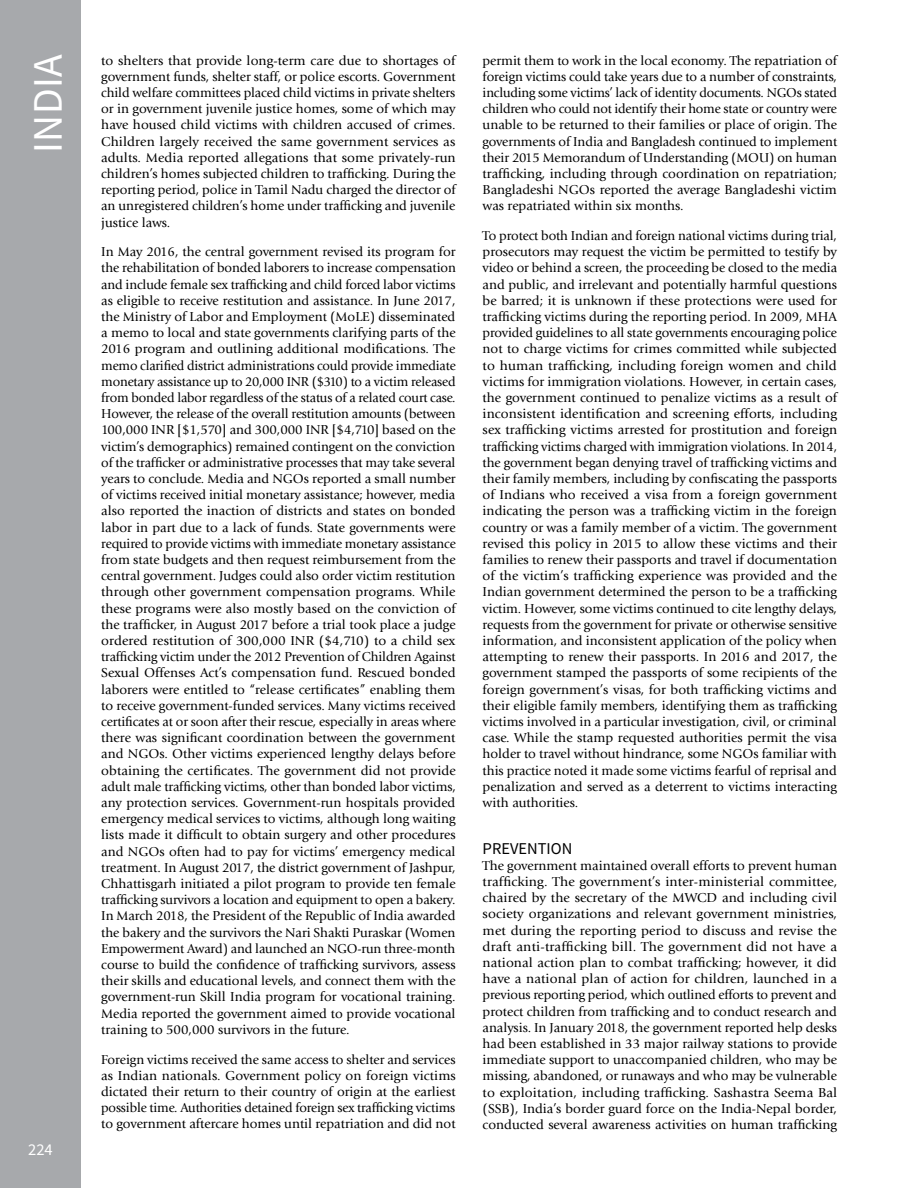
<style>
.page{position:relative;width:918px;height:1188px;background:#fff}
.page>*{position:absolute;margin:0;border:0;box-sizing:border-box;transform-origin:0 0}
.t1{font:42px "Source Sans Pro";letter-spacing:.005em;color:#fff}
.Subhead_Back{font:16.5px "Source Sans Pro";color:#000}
.t2{font:16.5px "Source Sans Pro";color:#fff}
.Body-Back{font:13.5px/16.2px "Giovanni Std";color:#000;text-align:justify}
</style>
<div class="page">
<div style="left:0;top:0;width:81px;height:1188px;background:#a7a9ac"></div>
<h1 class="t1" style="left:22px;top:153px;width:99px;rotate:-90deg">INDIA</h1>
<p class="Body-Back" style="left:101px;top:52px;width:356px">to shelters that provide long-term care due to shortages of government funds, shelter staff, or police escorts. Government child welfare committees placed child victims in private shelters or in government juvenile justice homes, some of which may have housed child victims with children accused of crimes.<br>Children largely received the same government services as adults. Media reported allegations that some privately-run children’s homes subjected children to trafficking. During the reporting period, police in Tamil Nadu charged the director of an unregistered children’s home under trafficking and juvenile justice laws.</p>
<p class="Body-Back" style="left:101px;top:244px;width:356px">In May 2016, the central government revised its program for the rehabilitation of bonded laborers to increase compensation and include female sex trafficking and child forced labor victims as eligible to receive restitution and assistance. In June 2017, the Ministry of Labor and Employment (MoLE) disseminated a memo to local and state governments clarifying parts of the 2016 program and outlining additional modifications. The memo clarified district administrations could provide immediate monetary assistance up to 20,000 INR ($310) to a victim released from bonded labor regardless of the status of a related court case.<br>However, the release of the overall restitution amounts (between 100,000 INR [$1,570] and 300,000 INR [$4,710] based on the victim’s demographics) remained contingent on the conviction of the trafficker or administrative processes that may take several years to conclude. Media and NGOs reported a small number of victims received initial monetary assistance; however, media also reported the inaction of districts and states on bonded labor in part due to a lack of funds. State governments were required to provide victims with immediate monetary assistance from state budgets and then request reimbursement from the central government. Judges could also order victim restitution through other government compensation programs. While these programs were also mostly based on the conviction of the trafficker, in August 2017 before a trial took place a judge ordered restitution of 300,000 INR ($4,710) to a child sex trafficking victim under the 2012 Prevention of Children Against Sexual Offenses Act’s compensation fund. Rescued bonded laborers were entitled to “release certificates” enabling them to receive government-funded services. Many victims received certificates at or soon after their rescue, especially in areas where there was significant coordination between the government and NGOs. Other victims experienced lengthy delays before obtaining the certificates. The government did not provide adult male trafficking victims, other than bonded labor victims, any protection services. Government-run hospitals provided emergency medical services to victims, although long waiting lists made it difficult to obtain surgery and other procedures and NGOs often had to pay for victims’ emergency medical treatment. In August 2017, the district government of Jashpur, Chhattisgarh initiated a pilot program to provide ten female trafficking survivors a location and equipment to open a bakery.<br>In March 2018, the President of the Republic of India awarded the bakery and the survivors the Nari Shakti Puraskar (Women Empowerment Award) and launched an NGO-run three-month course to build the confidence of trafficking survivors, assess their skills and educational levels, and connect them with the government-run Skill India program for vocational training.<br>Media reported the government aimed to provide vocational training to 500,000 survivors in the future.</p>
<p class="Body-Back" style="left:101px;top:1051px;width:356px">Foreign victims received the same access to shelter and services as Indian nationals. Government policy on foreign victims dictated their return to their country of origin at the earliest possible time. Authorities detained foreign sex trafficking victims to government aftercare homes until repatriation and did not</p>
<p class="t2" style="left:28px;top:1139px;width:26px">224</p>
<p class="Body-Back" style="left:483px;top:52px;width:356px">permit them to work in the local economy. The repatriation of foreign victims could take years due to a number of constraints, including some victims’ lack of identity documents. NGOs stated children who could not identify their home state or country were unable to be returned to their families or place of origin. The governments of India and Bangladesh continued to implement their 2015 Memorandum of Understanding (MOU) on human trafficking, including through coordination on repatriation; Bangladeshi NGOs reported the average Bangladeshi victim was repatriated within six months.</p>
<p class="Body-Back" style="left:483px;top:228px;width:356px">To protect both Indian and foreign national victims during trial, prosecutors may request the victim be permitted to testify by video or behind a screen, the proceeding be closed to the media and public, and irrelevant and potentially harmful questions be barred; it is unknown if these protections were used for trafficking victims during the reporting period. In 2009, MHA provided guidelines to all state governments encouraging police not to charge victims for crimes committed while subjected to human trafficking, including foreign women and child victims for immigration violations. However, in certain cases, the government continued to penalize victims as a result of inconsistent identification and screening efforts, including sex trafficking victims arrested for prostitution and foreign trafficking victims charged with immigration violations. In 2014, the government began denying travel of trafficking victims and their family members, including by confiscating the passports of Indians who received a visa from a foreign government indicating the person was a trafficking victim in the foreign country or was a family member of a victim. The government revised this policy in 2015 to allow these victims and their families to renew their passports and travel if documentation of the victim’s trafficking experience was provided and the Indian government determined the person to be a trafficking victim. However, some victims continued to cite lengthy delays, requests from the government for private or otherwise sensitive information, and inconsistent application of the policy when attempting to renew their passports. In 2016 and 2017, the government stamped the passports of some recipients of the foreign government’s visas, for both trafficking victims and their eligible family members, identifying them as trafficking victims involved in a particular investigation, civil, or criminal case. While the stamp requested authorities permit the visa holder to travel without hindrance, some NGOs familiar with this practice noted it made some victims fearful of reprisal and penalization and served as a deterrent to victims interacting with authorities.</p>
<h3 class="Subhead_Back" style="left:483px;top:838px;width:91px">PREVENTION</h3>
<p class="Body-Back" style="left:483px;top:857px;width:356px">The government maintained overall efforts to prevent human trafficking. The government’s inter-ministerial committee, chaired by the secretary of the MWCD and including civil society organizations and relevant government ministries, met during the reporting period to discuss and revise the draft anti-trafficking bill. The government did not have a national action plan to combat trafficking; however, it did have a national plan of action for children, launched in a previous reporting period, which outlined efforts to prevent and protect children from trafficking and to conduct research and analysis. In January 2018, the government reported help desks had been established in 33 major railway stations to provide immediate support to unaccompanied children, who may be missing, abandoned, or runaways and who may be vulnerable to exploitation, including trafficking. Sashastra Seema Bal (SSB), India’s border guard force on the India-Nepal border, conducted several awareness activities on human trafficking</p>
</div>
